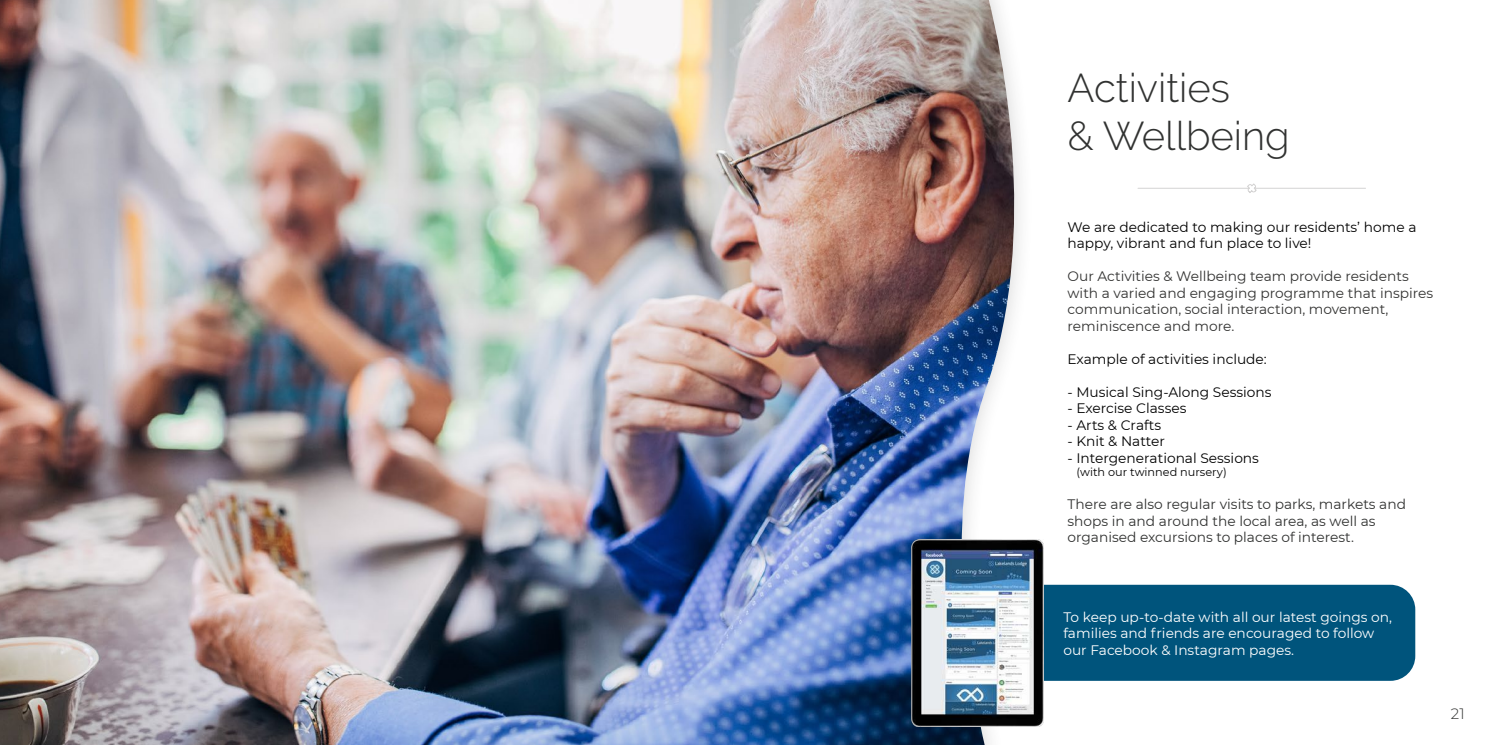
<style>
.page{position:relative;width:1489px;height:745px;background:#fff}
.page>*{position:absolute;margin:0;border:0;box-sizing:border-box;transform-origin:0 0}
.t1{font:300 40px/48px "Raleway";color:#313231}
.t2{font:300 15px "Montserrat";color:#313231}
.t3{font:13.75px/16.5px "Montserrat";color:#000}
.t4{font:13.75px/16.5px "Montserrat";color:#333332}
.t5{font:13.75px/16.5px "Montserrat";color:#313231}
.t6{font:13.75px/16.5px "Montserrat";color:#fff}
.t7{font:11.25px "Montserrat";color:#000}
</style>
<div class="page">
<img style="left:0;top:0;width:1015px;height:744px">
<svg style="left:1246px;top:183px;width:10px;height:10px"></svg>
<hr style="left:1137px;top:188px;width:111px;height:1px;background:#d4d3d3">
<hr style="left:1254px;top:188px;width:111px;height:1px;background:#d4d3d3">
<div style="left:1043px;top:584px;width:372px;height:96px;background:#00547c"></div>
<img style="left:911px;top:539px;width:132px;height:187px">
<h1 class="t1" style="left:1067px;top:67px;width:224px">Activities<br>&amp; Wellbeing</h1>
<p class="t3" style="left:1067px;top:218px;width:350px">We are dedicated to making our residents’ home a happy, vibrant and fun place to live!</p>
<p class="t4" style="left:1067px;top:268px;width:367px">Our Activities &amp; Wellbeing team provide residents with a varied and engaging programme that inspires communication, social interaction, movement, reminiscence and more.</p>
<p class="t3" style="left:1067px;top:351px;width:201px">Example of activities include:</p>
<p class="t3" style="left:1067px;top:384px;width:205px">- Musical Sing-Along Sessions</p>
<p class="t3" style="left:1067px;top:400px;width:120px">- Exercise Classes</p>
<p class="t3" style="left:1067px;top:417px;width:95px">- Arts &amp; Crafts</p>
<p class="t3" style="left:1067px;top:432px;width:99px">- Knit &amp; Natter</p>
<p class="t3" style="left:1067px;top:450px;width:193px">- Intergenerational Sessions</p>
<p class="t7" style="left:1076px;top:466px;width:152px">(with our twinned nursery)</p>
<p class="t5" style="left:1067px;top:496px;width:340px">There are also regular visits to parks, markets and shops in and around the local area, as well as organised excursions to places of interest.</p>
<p class="t6" style="left:1063px;top:608px;width:330px">To keep up-to-date with all our latest goings on, families and friends are encouraged to follow our Facebook &amp; Instagram pages.</p>
<p class="t2" style="left:1450px;top:704px;width:15px">21</p>
</div>
